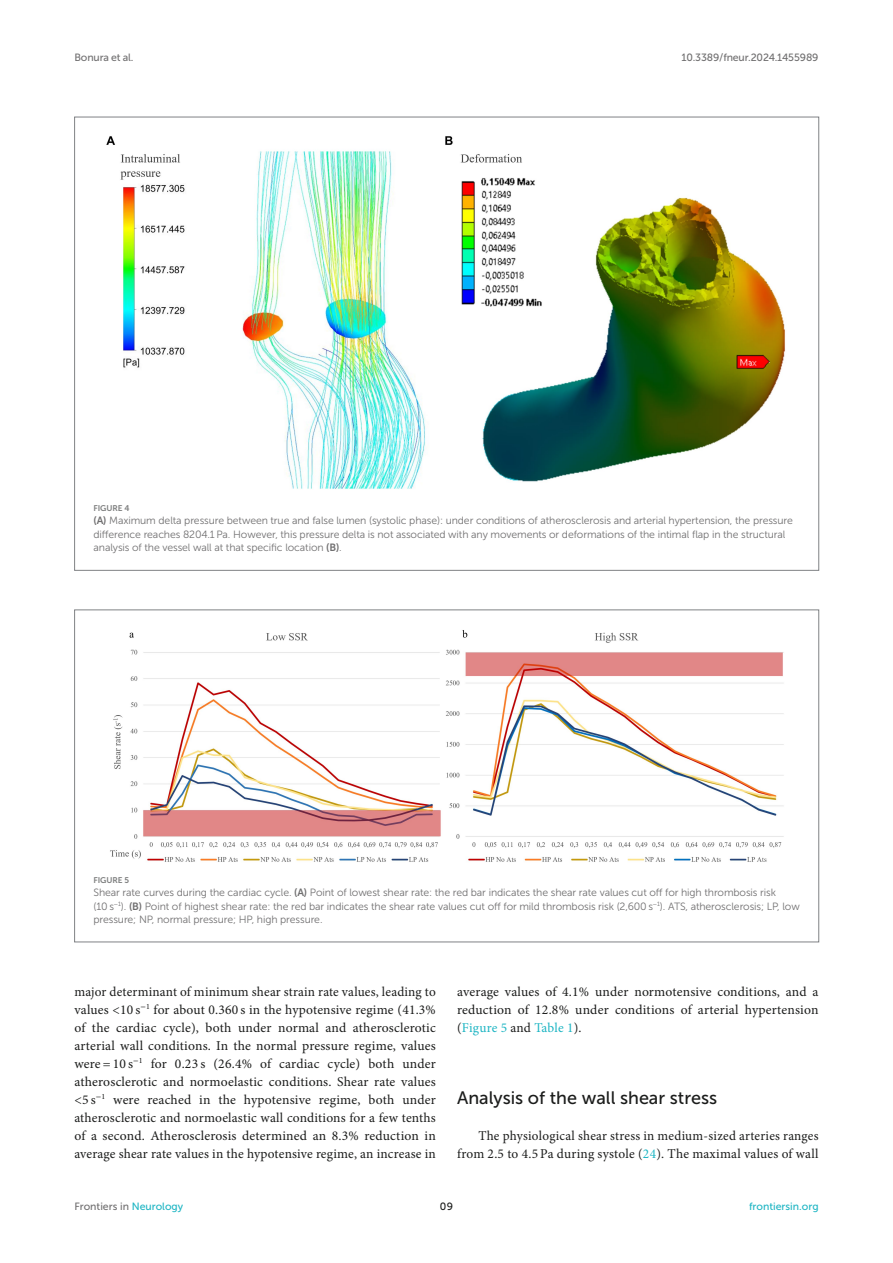
<style>
.page{position:relative;width:893px;height:1263px;background:#fff}
.page>*{position:absolute;margin:0;border:0;box-sizing:border-box;transform-origin:0 0}
.HEAD_2{font:18px "Museo Sans 500";color:#1b1c1b}
.TEXT_FLUSH{font:13.5px/18px "Minion Pro";letter-spacing:.015em;color:#1b1c1b;text-align:justify}
.FIG_LEG{font:10.5px/13.5px "Museo Sans 300";letter-spacing:-.01em;color:#706f70}
.t1{font:10.5px "Museo Sans 500";letter-spacing:-.015em;color:#706f70}
.t2{font:10.5px "Museo Sans 500";color:#1db5c3}
.t3{font:10.5px "Museo Sans 500";color:#1b1c1b}
.FIG_HD{font:8.25px "Museo Sans 700";letter-spacing:-.01em;color:#7e7f7f}
.s1{font-family:"Museo Sans 700"}
.s2{color:#1db5c3}
</style>
<div class="page">
<img style="left:106px;top:136px;width:680px;height:353px">
<img style="left:110px;top:630px;width:674px;height:232px">
<p class="t1" style="left:74px;top:51px;width:61px">Bonura et al.</p>
<p class="t1" style="left:681px;top:51px;width:139px">10.3389/fneur.2024.1455989</p>
<p class="FIG_HD" style="left:94px;top:503px;width:37px">FIGURE 4</p>
<p class="FIG_LEG" style="left:94px;top:514px;width:701px"><span class="s1">(A)</span> Maximum delta pressure between true and false lumen (systolic phase): under conditions of atherosclerosis and arterial hypertension, the pressure difference reaches 8204.1 Pa. However, this pressure delta is not associated with any movements or deformations of the intimal flap in the structural analysis of the vessel wall at that specific location <span class="s1">(B)</span>.</p>
<p class="FIG_HD" style="left:94px;top:875px;width:37px">FIGURE 5</p>
<p class="FIG_LEG" style="left:94px;top:886px;width:708px">Shear rate curves during the cardiac cycle. <span class="s1">(A)</span> Point of lowest shear rate: the red bar indicates the shear rate values cut off for high thrombosis risk<br>(10 s<sup>−</sup><sup>1</sup>). <span class="s1">(B)</span> Point of highest shear rate: the red bar indicates the shear rate values cut off for mild thrombosis risk (2,600 s<sup>−</sup><sup>1</sup>). ATS, atherosclerosis; LP, low pressure; NP, normal pressure; HP, high pressure.</p>
<p class="TEXT_FLUSH" style="left:74px;top:983px;width:363px">major determinant of minimum shear strain rate values, leading to values &lt;10 s<sup>−</sup><sup>1</sup> for about 0.360 s in the hypotensive regime (41.3% of the cardiac cycle), both under normal and atherosclerotic arterial wall conditions. In the normal pressure regime, values were = 10 s<sup>−</sup><sup>1</sup> for 0.23 s (26.4% of cardiac cycle) both under atherosclerotic and normoelastic conditions. Shear rate values &lt;5 s<sup>−</sup><sup>1</sup> were reached in the hypotensive regime, both under atherosclerotic and normoelastic wall conditions for a few tenths of a second. Atherosclerosis determined an 8.3% reduction in average shear rate values in the hypotensive regime, an increase in</p>
<p class="TEXT_FLUSH" style="left:457px;top:983px;width:363px">average values of 4.1% under normotensive conditions, and a reduction of 12.8% under conditions of arterial hypertension (<span class="s2">Figure 5</span> and <span class="s2">Table 1</span>).</p>
<p class="HEAD_2" style="left:457px;top:1088px;width:262px">Analysis of the wall shear stress</p>
<p class="TEXT_FLUSH" style="left:457px;top:1127px;width:363px;text-align:right">The physiological shear stress in medium-sized arteries ranges from 2.5 to 4.5 Pa during systole (<span class="s2">24</span>). The maximal values of wall</p>
<p class="t1" style="left:74px;top:1200px;width:110px">Frontiers in <span class="s2">Neurology</span></p>
<p class="t3" style="left:440px;top:1200px;width:15px">09</p>
<p class="t2" style="left:749px;top:1200px;width:71px">frontiersin.org</p>
</div>
